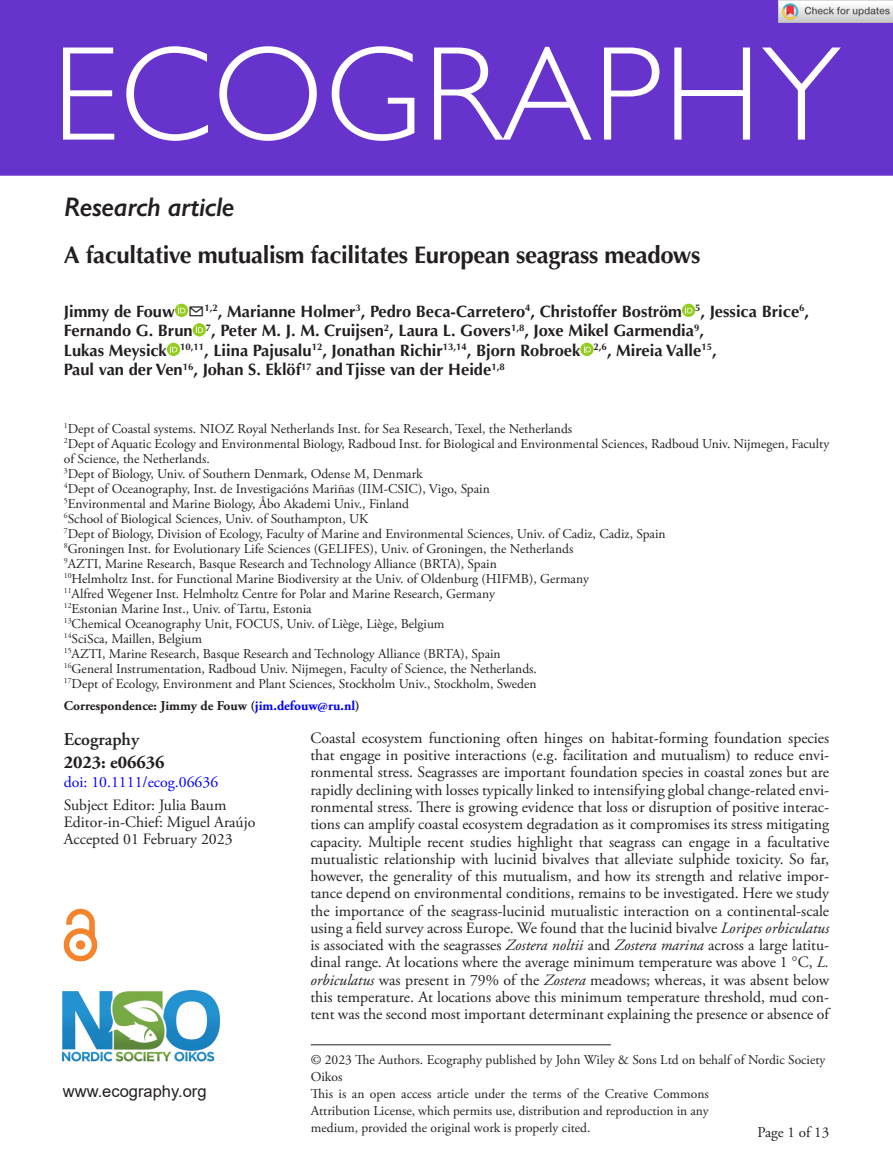
<style>
.page{position:relative;width:893px;height:1174px;background:#fff}
.page>*{position:absolute;margin:0;border:0;box-sizing:border-box;transform-origin:0 0}
.ECOG_Title{font:300 135px "Gill Sans Std";letter-spacing:.01em;color:#fff}
.AT_TYPE{font:italic 600 27px "Gill Sans";letter-spacing:-.015em;color:#231f20}
.CT{font:700 24px "Optima LT Std";letter-spacing:-.015em;color:#231f20}
.Corres{font:700 18px "Adobe Garamond Pro";color:#231f20}
.t1{font:600 18px "Adobe Garamond Pro";color:#231f20}
.AU{font:700 16.5px/19.5px "Optima LT Std";color:#231f20}
.t2{font:16.5px "Arial";color:#231f20}
.ABS_TXT{font:15.75px/17.2px "Adobe Garamond Pro";color:#231f20;text-align:justify}
.Doi_No{font:15.75px "Adobe Garamond Pro";color:#00f}
.t3{font:15px "Adobe Garamond Pro";color:#231f20}
.Address{font:13.5px/16.8px "Adobe Garamond Pro";color:#231f20;text-align:justify}
.FM_Note{font:13.5px/17px "Adobe Garamond Pro";color:#231f20}
.Corres-2{font:700 13.5px "Adobe Garamond Pro";color:#231f20}
.s1{color:#00f}
.s2{font-style:italic}
.s3{font-family:"STIX General"}
</style>
<div class="page">
<div style="left:0;top:0;width:893px;height:176px;background:#63c"></div>
<img style="left:63px;top:990px;width:156px;height:72px">
<img style="left:64px;top:908px;width:34px;height:53px">
<hr style="left:311px;top:1044px;width:300px;height:1px;background:#231f20">
<svg style="left:175px;top:304px;width:13px;height:13px"></svg>
<svg style="left:178px;top:306px;width:7px;height:7px"></svg>
<svg style="left:682px;top:304px;width:13px;height:13px"></svg>
<svg style="left:685px;top:306px;width:7px;height:7px"></svg>
<div style="left:193px;top:323px;width:13px;height:13px;background:#92cd1d;border-radius:50%"></div>
<svg style="left:196px;top:326px;width:7px;height:7px"></svg>
<svg style="left:167px;top:343px;width:13px;height:13px"></svg>
<svg style="left:170px;top:345px;width:7px;height:7px"></svg>
<svg style="left:580px;top:343px;width:14px;height:13px"></svg>
<svg style="left:584px;top:345px;width:7px;height:7px"></svg>
<img style="left:779px;top:0;width:114px;height:23px">
<p class="ECOG_Title" style="left:52px;top:18px;width:790px">ECOGRAPHY</p>
<p class="AT_TYPE" style="left:64px;top:191px;width:172px">Research article</p>
<p class="CT" style="left:64px;top:241px;width:638px">A facultative mutualism facilitates European seagrass meadows</p>
<p class="AU" style="left:64px;top:302px;width:747px">Jimmy de Fouw ✉<sup>1,2</sup>, Marianne Holmer<sup>3</sup>, Pedro Beca-Carretero<sup>4</sup>, Christoffer Boström <sup>5</sup>, Jessica Brice<sup>6</sup>, Fernando G. Brun <sup>7</sup>, Peter M. J. M. Cruijsen<sup>2</sup>, Laura L. Govers<sup>1,8</sup>, Joxe Mikel Garmendia<sup>9</sup>,<br>Lukas Meysick <sup>10,11</sup>, Liina Pajusalu<sup>12</sup>, Jonathan Richir<sup>13,14</sup>, Bjorn Robroek <sup>2,6</sup>, Mireia Valle<sup>15</sup>,<br>Paul van der Ven<sup>16</sup>, Johan S. Eklöf<sup>17</sup> and Tjisse van der Heide<sup>1,8</sup></p>
<p class="Address" style="left:64px;top:420px;width:510px"><sup>1</sup>Dept of Coastal systems. NIOZ Royal Netherlands Inst. for Sea Research, Texel, the Netherlands</p>
<p class="Address" style="left:64px;top:436px;width:767px;line-height:15px"><sup>2</sup>Dept of Aquatic Ecology and Environmental Biology, Radboud Inst. for Biological and Environmental Sciences, Radboud Univ. Nijmegen, Faculty of Science, the Netherlands.</p>
<p class="Address" style="left:64px;top:465px;width:360px"><sup>3</sup>Dept of Biology, Univ. of Southern Denmark, Odense M, Denmark</p>
<p class="Address" style="left:64px;top:480px;width:427px"><sup>4</sup>Dept of Oceanography, Inst. de Investigacións Mariñas (IIM-CSIC), Vigo, Spain</p>
<p class="Address" style="left:64px;top:495px;width:347px"><sup>5</sup>Environmental and Marine Biology, Åbo Akademi Univ., Finland</p>
<p class="Address" style="left:64px;top:510px;width:306px"><sup>6</sup>School of Biological Sciences, Univ. of Southampton, UK</p>
<p class="Address" style="left:64px;top:525px;width:603px"><sup>7</sup>Dept of Biology, Division of Ecology, Faculty of Marine and Environmental Sciences, Univ. of Cadiz, Cadiz, Spain</p>
<p class="Address" style="left:64px;top:540px;width:511px"><sup>8</sup>Groningen Inst. for Evolutionary Life Sciences (GELIFES), Univ. of Groningen, the Netherlands</p>
<p class="Address" style="left:64px;top:555px;width:434px"><sup>9</sup>AZTI, Marine Research, Basque Research and Technology Alliance (BRTA), Spain</p>
<p class="Address" style="left:64px;top:570px;width:527px"><sup>10</sup>Helmholtz Inst. for Functional Marine Biodiversity at the Univ. of Oldenburg (HIFMB), Germany</p>
<p class="Address" style="left:64px;top:585px;width:433px"><sup>11</sup>Alfred Wegener Inst. Helmholtz Centre for Polar and Marine Research, Germany</p>
<p class="Address" style="left:64px;top:600px;width:249px"><sup>12</sup>Estonian Marine Inst., Univ. of Tartu, Estonia</p>
<p class="Address" style="left:64px;top:615px;width:382px"><sup>13</sup>Chemical Oceanography Unit, FOCUS, Univ. of Liège, Liège, Belgium</p>
<p class="Address" style="left:64px;top:630px;width:140px"><sup>14</sup>SciSca, Maillen, Belgium</p>
<p class="Address" style="left:64px;top:645px;width:438px"><sup>15</sup>AZTI, Marine Research, Basque Research and Technology Alliance (BRTA), Spain</p>
<p class="Address" style="left:64px;top:660px;width:475px"><sup>16</sup>General Instrumentation, Radboud Univ. Nijmegen, Faculty of Science, the Netherlands.</p>
<p class="Address" style="left:64px;top:675px;width:474px"><sup>17</sup>Dept of Ecology, Environment and Plant Sciences, Stockholm Univ., Stockholm, Sweden</p>
<p class="Corres-2" style="left:64px;top:698px;width:297px">Correspondence: Jimmy de Fouw (<span class="s1">jim.defouw@ru.nl</span>)</p>
<p class="t1" style="left:64px;top:728px;width:77px">Ecography</p>
<p class="Corres" style="left:64px;top:752px;width:102px">2023: e06636</p>
<p class="Doi_No" style="left:64px;top:772px;width:156px">doi: 10.1111/ecog.06636</p>
<p class="ABS_TXT" style="left:64px;top:796px;width:164px">Subject Editor: Julia Baum</p>
<p class="ABS_TXT" style="left:64px;top:814px;width:193px">Editor-in-Chief: Miguel Araújo</p>
<p class="ABS_TXT" style="left:64px;top:831px;width:170px">Accepted 01 February 2023</p>
<p class="t2" style="left:63px;top:1079px;width:145px">www.ecography.org</p>
<p class="ABS_TXT" style="left:310px;top:730px;width:520px">Coastal ecosystem functioning often hinges on habitat-forming foundation species that engage in positive interactions (e.g. facilitation and mutualism) to reduce envi&shy;ronmental stress. Seagrasses are important foundation species in coastal zones but are rapidly declining with losses typically linked to intensifying global change-related envi&shy;ronmental stress. There is growing evidence that loss or disruption of positive interac&shy;tions can amplify coastal ecosystem degradation as it compromises its stress mitigating capacity. Multiple recent studies highlight that seagrass can engage in a facultative mutualistic relationship with lucinid bivalves that alleviate sulphide toxicity. So far, however, the generality of this mutualism, and how its strength and relative impor&shy;tance depend on environmental conditions, remains to be investigated. Here we study the importance of the seagrass-lucinid mutualistic interaction on a continental-scale using a field survey across Europe. We found that the lucinid bivalve <span class="s2">Loripes orbiculatus </span>is associated with the seagrasses <span class="s2">Zostera noltii</span> and <span class="s2">Zostera marina</span> across a large latitu&shy;dinal range. At locations where the average minimum temperature was above 1 <span class="s3">°</span>C, <span class="s2">L. orbiculatus</span> was present in 79% of the <span class="s2">Zostera</span> meadows; whereas, it was absent below this temperature. At locations above this minimum temperature threshold, mud con&shy;tent was the second most important determinant explaining the presence or absence of</p>
<p class="FM_Note" style="left:311px;top:1052px;width:516px">© 2023 The Authors. Ecography published by John Wiley &amp; Sons Ltd on behalf of Nordic Society<br>Oikos</p>
<p class="Address" style="left:311px;top:1086px;width:399px">This is an open access article under the terms of the Creative Commons Attribution License, which permits use, distribution and reproduction in any medium, provided the original work is properly cited.</p>
<p class="t3" style="left:757px;top:1123px;width:73px">Page 1 of 13</p>
</div>
